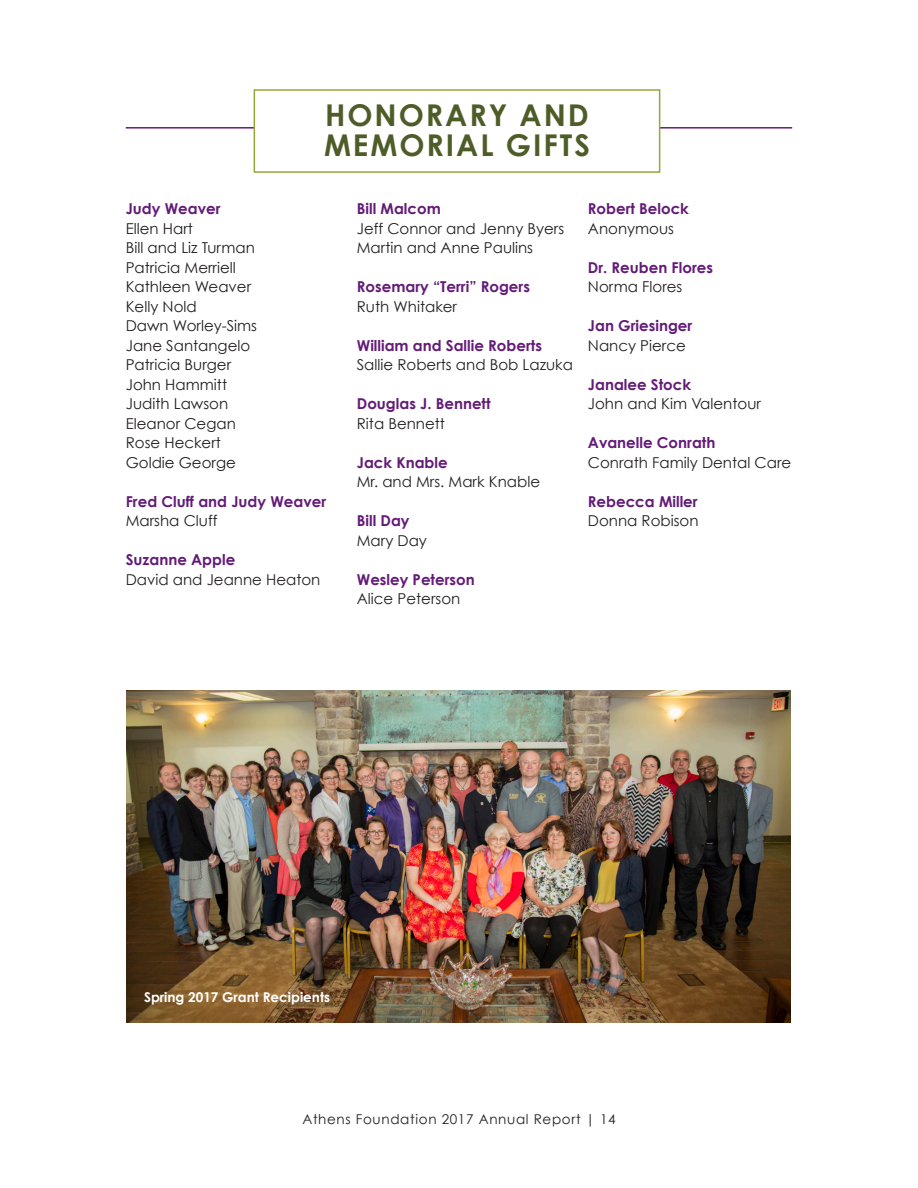
<style>
.page{position:relative;width:918px;height:1188px;background:#fff}
.page>*{position:absolute;margin:0;border:0;box-sizing:border-box;transform-origin:0 0}
.t1{font:700 30px "Century Gothic";letter-spacing:.065em;color:#4e5c28}
.t2{font:15px "Century Gothic";color:#231f20}
.t3{font:700 15px "Century Gothic";color:#631b77}
.t4{font:13.5px "Century Gothic";letter-spacing:.05em;color:#231f20}
.t5{font:700 13.5px "Century Gothic";color:#fff}
</style>
<div class="page">
<hr style="left:126px;top:127px;width:666px;height:2px;background:#631b77">
<div style="left:254px;top:89px;width:406px;height:84px;background:#fff;border:2px solid #98a639"></div>
<img style="left:126px;top:691px;width:665px;height:332px">
<p class="t1" style="left:325px;top:97px;width:265px">HONORARY AND</p>
<p class="t1" style="left:324px;top:127px;width:267px">MEMORIAL GIFTS</p>
<p class="t3" style="left:126px;top:199px;width:96px">Judy Weaver</p>
<p class="t2" style="left:126px;top:219px;width:69px">Ellen Hart</p>
<p class="t2" style="left:126px;top:239px;width:131px">Bill and Liz Turman</p>
<p class="t2" style="left:126px;top:258px;width:112px">Patricia Merriell</p>
<p class="t2" style="left:126px;top:278px;width:127px">Kathleen Weaver</p>
<p class="t2" style="left:126px;top:297px;width:73px">Kelly Nold</p>
<p class="t2" style="left:126px;top:317px;width:133px">Dawn Worley-Sims</p>
<p class="t2" style="left:126px;top:336px;width:126px">Jane Santangelo</p>
<p class="t2" style="left:126px;top:356px;width:107px">Patricia Burger</p>
<p class="t2" style="left:126px;top:375px;width:103px">John Hammitt</p>
<p class="t2" style="left:126px;top:395px;width:104px">Judith Lawson</p>
<p class="t2" style="left:126px;top:414px;width:112px">Eleanor Cegan</p>
<p class="t2" style="left:126px;top:434px;width:97px">Rose Heckert</p>
<p class="t2" style="left:126px;top:453px;width:112px">Goldie George</p>
<p class="t3" style="left:126px;top:492px;width:202px">Fred Cluff and Judy Weaver</p>
<p class="t2" style="left:126px;top:512px;width:93px">Marsha Cluff</p>
<p class="t3" style="left:126px;top:550px;width:111px">Suzanne Apple</p>
<p class="t2" style="left:126px;top:570px;width:196px">David and Jeanne Heaton</p>
<p class="t3" style="left:357px;top:199px;width:85px">Bill Malcom</p>
<p class="t2" style="left:357px;top:219px;width:209px">Jeff Connor and Jenny Byers</p>
<p class="t2" style="left:357px;top:239px;width:178px">Martin and Anne Paulins</p>
<p class="t3" style="left:357px;top:277px;width:175px">Rosemary “Terri” Rogers</p>
<p class="t2" style="left:357px;top:297px;width:102px">Ruth Whitaker</p>
<p class="t3" style="left:357px;top:336px;width:187px">William and Sallie Roberts</p>
<p class="t2" style="left:357px;top:356px;width:218px">Sallie Roberts and Bob Lazuka</p>
<p class="t3" style="left:357px;top:394px;width:135px">Douglas J. Bennett</p>
<p class="t2" style="left:357px;top:414px;width:90px">Rita Bennett</p>
<p class="t3" style="left:357px;top:453px;width:92px">Jack Knable</p>
<p class="t2" style="left:357px;top:473px;width:185px">Mr. and Mrs. Mark Knable</p>
<p class="t3" style="left:357px;top:511px;width:54px">Bill Day</p>
<p class="t2" style="left:357px;top:531px;width:72px">Mary Day</p>
<p class="t3" style="left:357px;top:570px;width:119px">Wesley Peterson</p>
<p class="t2" style="left:357px;top:590px;width:105px">Alice Peterson</p>
<p class="t3" style="left:588px;top:199px;width:103px">Robert Belock</p>
<p class="t2" style="left:588px;top:219px;width:88px">Anonymous</p>
<p class="t3" style="left:588px;top:258px;width:127px">Dr. Reuben Flores</p>
<p class="t2" style="left:588px;top:278px;width:96px">Norma Flores</p>
<p class="t3" style="left:588px;top:316px;width:106px">Jan Griesinger</p>
<p class="t2" style="left:588px;top:336px;width:99px">Nancy Pierce</p>
<p class="t3" style="left:588px;top:375px;width:105px">Janalee Stock</p>
<p class="t2" style="left:588px;top:395px;width:175px">John and Kim Valentour</p>
<p class="t3" style="left:588px;top:433px;width:129px">Avanelle Conrath</p>
<p class="t2" style="left:588px;top:453px;width:205px">Conrath Family Dental Care</p>
<p class="t3" style="left:588px;top:492px;width:111px">Rebecca Miller</p>
<p class="t2" style="left:588px;top:512px;width:112px">Donna Robison</p>
<p class="t5" style="left:144px;top:989px;width:188px">Spring 2017 Grant Recipients</p>
<p class="t4" style="left:302px;top:1111px;width:315px">Athens Foundation 2017 Annual Report | 14</p>
</div>
